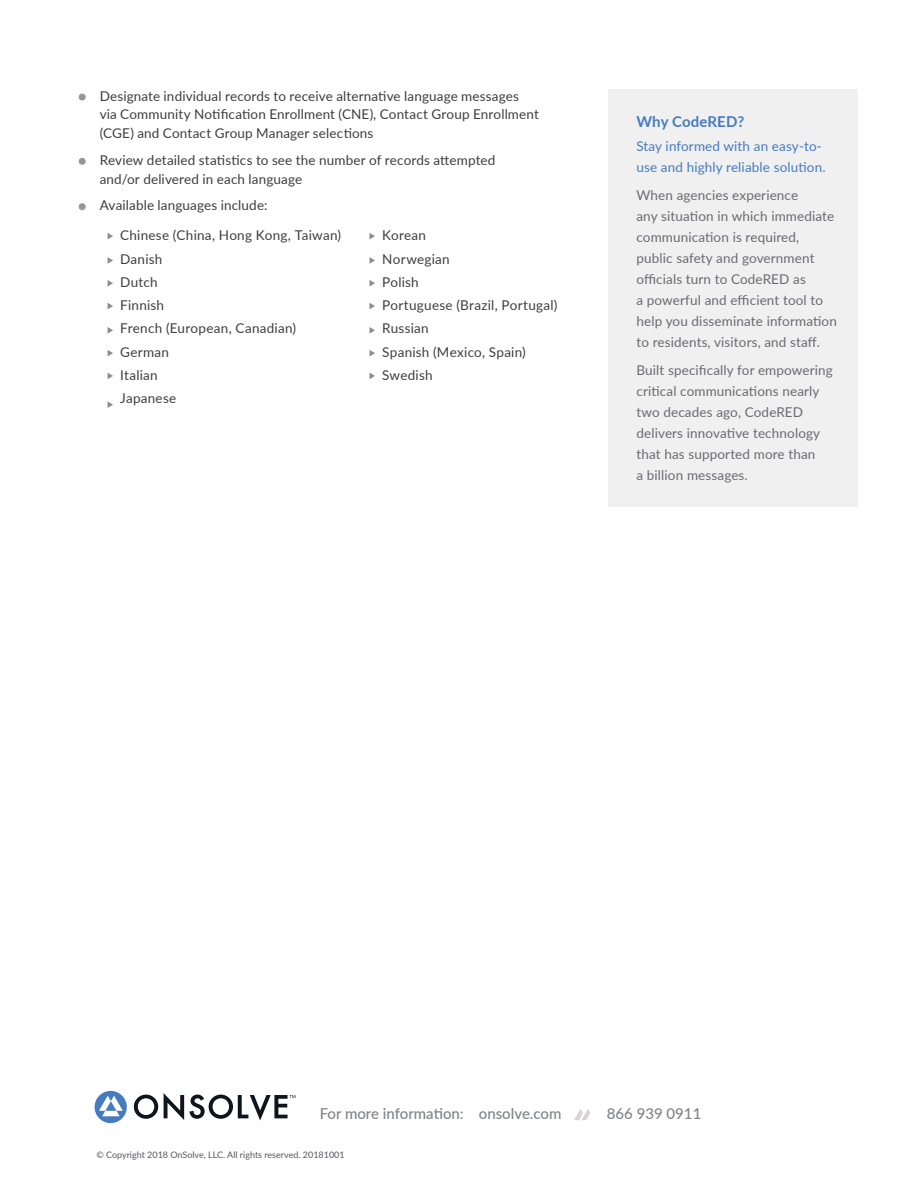
<style>
.page{position:relative;width:918px;height:1188px;background:#fff}
.page>*{position:absolute;margin:0;border:0;box-sizing:border-box;transform-origin:0 0}
.t1{font:500 15px "Lato";color:#808285}
.t2{font:700 15px "Lato";letter-spacing:.005em;color:#467cbf}
.t3{font:13.5px/21px "Lato";letter-spacing:.01em;color:#6c6a70}
.Body_Bullet_Tab{font:13.5px/18.8px "Lato";letter-spacing:.01em;color:#3e3e3f}
.Body{font:13.5px "Lato";letter-spacing:.02em;color:#3e3e3f}
.t4{font:13.5px/21px "Lato";letter-spacing:.01em;color:#467cbf}
.t5{font:9px "Lato";color:#58575d}
.s1{font-weight:900;font-size:12px;color:#939598}
</style>
<div class="page">
<div style="left:95px;top:1091px;width:32px;height:32px;background:#467cbf;border-radius:50%"></div>
<svg style="left:99px;top:1096px;width:24px;height:20px"></svg>
<svg style="left:134px;top:1095px;width:24px;height:24px"></svg>
<svg style="left:164px;top:1093px;width:131px;height:27px"></svg>
<svg style="left:574px;top:1109px;width:16px;height:11px"></svg>
<div style="left:608px;top:90px;width:250px;height:417px;background:#eff0ef"></div>
<svg style="left:108px;top:233px;width:5px;height:6px"></svg>
<svg style="left:370px;top:233px;width:5px;height:6px"></svg>
<svg style="left:108px;top:257px;width:5px;height:7px"></svg>
<svg style="left:370px;top:257px;width:5px;height:7px"></svg>
<svg style="left:108px;top:280px;width:5px;height:6px"></svg>
<svg style="left:370px;top:280px;width:5px;height:6px"></svg>
<svg style="left:108px;top:303px;width:5px;height:6px"></svg>
<svg style="left:370px;top:303px;width:5px;height:6px"></svg>
<svg style="left:108px;top:327px;width:5px;height:7px"></svg>
<svg style="left:370px;top:327px;width:5px;height:7px"></svg>
<svg style="left:108px;top:350px;width:5px;height:6px"></svg>
<svg style="left:370px;top:350px;width:5px;height:6px"></svg>
<svg style="left:108px;top:373px;width:5px;height:6px"></svg>
<svg style="left:370px;top:373px;width:5px;height:6px"></svg>
<svg style="left:108px;top:401px;width:5px;height:7px"></svg>
<svg style="left:78px;top:93px;width:8px;height:8px"></svg>
<svg style="left:78px;top:158px;width:8px;height:7px"></svg>
<svg style="left:78px;top:203px;width:8px;height:8px"></svg>
<p class="Body_Bullet_Tab" style="left:100px;top:86px;width:441px;text-indent:-21px"><span class="s1">•</span> Designate individual records to receive alternative language messages via Community Notification Enrollment (CNE), Contact Group Enrollment (CGE) and Contact Group Manager selections</p>
<p class="Body_Bullet_Tab" style="left:100px;top:150px;width:397px;text-indent:-21px"><span class="s1">•</span> Review detailed statistics to see the number of records attempted and/or delivered in each language</p>
<p class="Body_Bullet_Tab" style="left:79px;top:196px;width:190px"><span class="s1">•</span> Available languages include:</p>
<p class="Body" style="left:120px;top:226px;width:223px">Chinese (China, Hong Kong, Taiwan)</p>
<p class="Body" style="left:120px;top:249px;width:44px">Danish</p>
<p class="Body" style="left:120px;top:272px;width:39px">Dutch</p>
<p class="Body" style="left:120px;top:296px;width:46px">Finnish</p>
<p class="Body" style="left:120px;top:319px;width:178px">French (European, Canadian)</p>
<p class="Body" style="left:120px;top:342px;width:50px">German</p>
<p class="Body" style="left:120px;top:365px;width:39px">Italian</p>
<p class="Body" style="left:120px;top:389px;width:58px">Japanese</p>
<p class="Body" style="left:382px;top:226px;width:45px">Korean</p>
<p class="Body" style="left:382px;top:249px;width:69px">Norwegian</p>
<p class="Body" style="left:382px;top:272px;width:38px">Polish</p>
<p class="Body" style="left:382px;top:296px;width:177px">Portuguese (Brazil, Portugal)</p>
<p class="Body" style="left:382px;top:319px;width:48px">Russian</p>
<p class="Body" style="left:382px;top:342px;width:145px">Spanish (Mexico, Spain)</p>
<p class="Body" style="left:382px;top:365px;width:52px">Swedish</p>
<p class="t2" style="left:636px;top:111px;width:110px">Why CodeRED?</p>
<p class="t4" style="left:636px;top:136px;width:191px">Stay informed with an easy-to&shy;use and highly reliable solution.</p>
<p class="t3" style="left:636px;top:184px;width:202px">When agencies experience<br>any situation in which immediate communication is required, public safety and government officials turn to CodeRED as<br>a powerful and efficient tool to help you disseminate information to residents, visitors, and staff.</p>
<p class="t3" style="left:636px;top:359px;width:198px">Built specifically for empowering critical communications nearly two decades ago, CodeRED delivers innovative technology that has supported more than<br>a billion messages.</p>
<p class="t1" style="left:320px;top:1103px;width:243px">For more information: onsolve.com</p>
<p class="t1" style="left:607px;top:1103px;width:96px">866 939 0911</p>
<p class="t5" style="left:96px;top:1148px;width:250px">© Copyright 2018 OnSolve, LLC. All rights reserved. 20181001</p>
</div>
